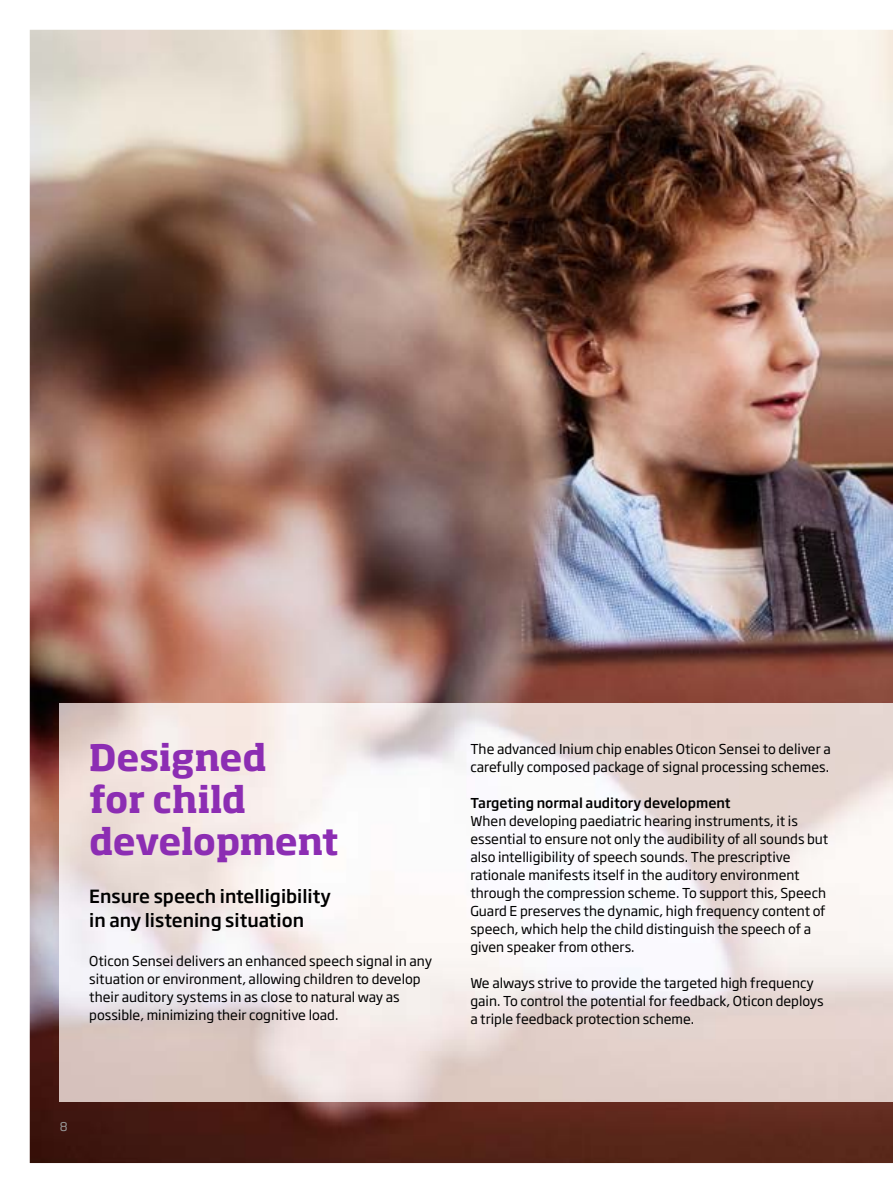
<style>
.page{position:relative;width:893px;height:1191px;background:#fff}
.page>*{position:absolute;margin:0;border:0;box-sizing:border-box;transform-origin:0 0}
.t1{font:700 36px/42px "Soho Pro";letter-spacing:-.005em;color:#8c2db3}
.t2{font:500 18px/24px "Soho Gothic Pro";color:#000}
.t3{font:13.5px/18px "Soho Gothic Pro";color:#000}
.t4{font:500 13.5px "Soho Gothic Pro";color:#000}
.t5{font:12px "Soho Pro";color:#989999}
</style>
<div class="page">
<img style="left:30px;top:30px;width:863px;height:1133px">
<img style="left:60px;top:704px;width:833px;height:397px">
<h1 class="t1" style="left:89px;top:734px;width:251px">Designed<br>for child development</h1>
<h2 class="t2" style="left:89px;top:883px;width:243px">Ensure speech intelligibility in any listening situation</h2>
<p class="t3" style="left:89px;top:951px;width:344px">Oticon Sensei delivers an enhanced speech signal in any situation or environment, allowing children to develop their auditory systems in as close to natural way as possible, minimizing their cognitive load.</p>
<p class="t5" style="left:60px;top:1118px;width:9px">8</p>
<p class="t3" style="left:470px;top:739px;width:362px">The advanced Inium chip enables Oticon Sensei to deliver a carefully composed package of signal processing schemes.</p>
<p class="t4" style="left:470px;top:792px;width:262px">Targeting normal auditory development</p>
<p class="t3" style="left:470px;top:811px;width:359px">When developing paediatric hearing instruments, it is essential to ensure not only the audibility of all sounds but also intelligibility of speech sounds. The prescriptive rationale manifests itself in the auditory environment through the compression scheme. To support this, Speech Guard E preserves the dynamic, high frequency content of speech, which help the child distinguish the speech of a given speaker from others.</p>
<p class="t3" style="left:470px;top:973px;width:355px">We always strive to provide the targeted high frequency gain. To control the potential for feedback, Oticon deploys a triple feedback protection scheme.</p>
</div>
